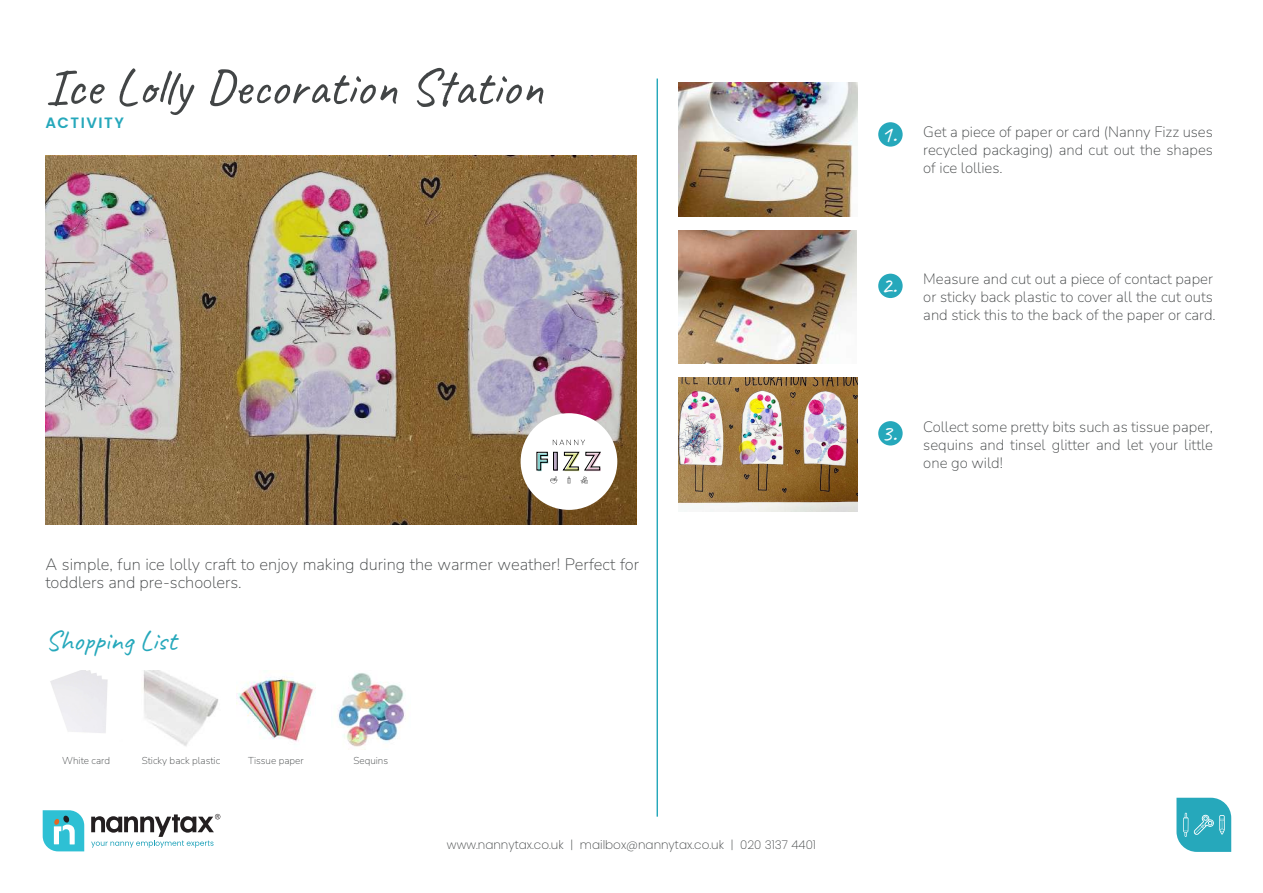
<style>
.page{position:relative;width:1263px;height:893px;background:#fff}
.page>*{position:absolute;margin:0;border:0;box-sizing:border-box;transform-origin:0 0}
.t1{font:52.5px "Caveat";color:#424546}
.t2{font:28.5px "Caveat";color:#26a8bb}
.t3{font:24px "Caveat";color:#fff}
.t4{font:200 16.5px/18px "Nunito";color:#424546}
.t5{font:200 15px/18px "Nunito";color:#424546;text-align:justify}
.t6{font:600 15px "Poppins";letter-spacing:.1em;color:#26a8bb}
.t7{font:200 12px "Poppins";color:#424546}
.t8{font:200 10.05px "Nunito";color:#424546}
</style>
<div class="page">
<img style="left:678px;top:230px;width:178px;height:134px">
<img style="left:678px;top:377px;width:179px;height:134px">
<img style="left:45px;top:156px;width:591px;height:369px">
<hr style="left:656px;top:79px;width:2px;height:738px;background:#26a8bb">
<div style="left:878px;top:122px;width:25px;height:25px;background:#26a8bb;border-radius:50%"></div>
<div style="left:878px;top:274px;width:25px;height:24px;background:#26a8bb;border-radius:50%"></div>
<div style="left:878px;top:421px;width:25px;height:24px;background:#26a8bb;border-radius:50%"></div>
<div style="left:521px;top:413px;width:96px;height:97px;background:#fff;border-radius:50%"></div>
<svg style="left:553px;top:440px;width:32px;height:5px"></svg>
<hr style="left:554px;top:453px;width:4px;height:18px;background:#252228">
<svg style="left:563px;top:452px;width:38px;height:31px"></svg>
<svg style="left:536px;top:452px;width:21px;height:31px"></svg>
<svg style="left:43px;top:810px;width:41px;height:41px"></svg>
<svg style="left:91px;top:814px;width:129px;height:34px"></svg>
<svg style="left:1176px;top:798px;width:55px;height:54px"></svg>
<img style="left:678px;top:83px;width:179px;height:133px">
<img style="left:143px;top:670px;width:76px;height:76px">
<img style="left:236px;top:670px;width:80px;height:72px">
<img style="left:338px;top:673px;width:68px;height:77px">
<h1 class="t1" style="left:45px;top:54px;width:499px">Ice Lolly Decoration Station</h1>
<p class="t6" style="left:45px;top:114px;width:80px">ACTIVITY</p>
<p class="t4" style="left:45px;top:555px;width:595px">A simple, fun ice lolly craft to enjoy making during the warmer weather! Perfect for toddlers and pre-schoolers.</p>
<h2 class="t2" style="left:45px;top:622px;width:133px">Shopping List</h2>
<p class="t8" style="left:62px;top:754px;width:49px">White card</p>
<p class="t8" style="left:142px;top:754px;width:80px">Sticky back plastic</p>
<p class="t8" style="left:248px;top:754px;width:57px">Tissue paper</p>
<p class="t8" style="left:353px;top:754px;width:36px">Sequins</p>
<p class="t7" style="left:447px;top:838px;width:371px">www.nannytax.co.uk | mailbox@nannytax.co.uk | 020 3137 4401</p>
<h3 class="t3" style="left:881px;top:119px;width:17px">1.</h3>
<p class="t5" style="left:923px;top:122px;width:291px">Get a piece of paper or card (Nanny Fizz uses recycled packaging) and cut out the shapes of ice lollies.</p>
<h3 class="t3" style="left:881px;top:270px;width:17px">2.</h3>
<p class="t5" style="left:923px;top:270px;width:294px;text-align:left">Measure and cut out a piece of contact paper or sticky back plastic to cover all the cut outs and stick this to the back of the paper or card.</p>
<h3 class="t3" style="left:881px;top:417px;width:17px">3.</h3>
<p class="t5" style="left:923px;top:417px;width:291px">Collect some pretty bits such as tissue paper, sequins and tinsel glitter and let your little one go wild!</p>
</div>
